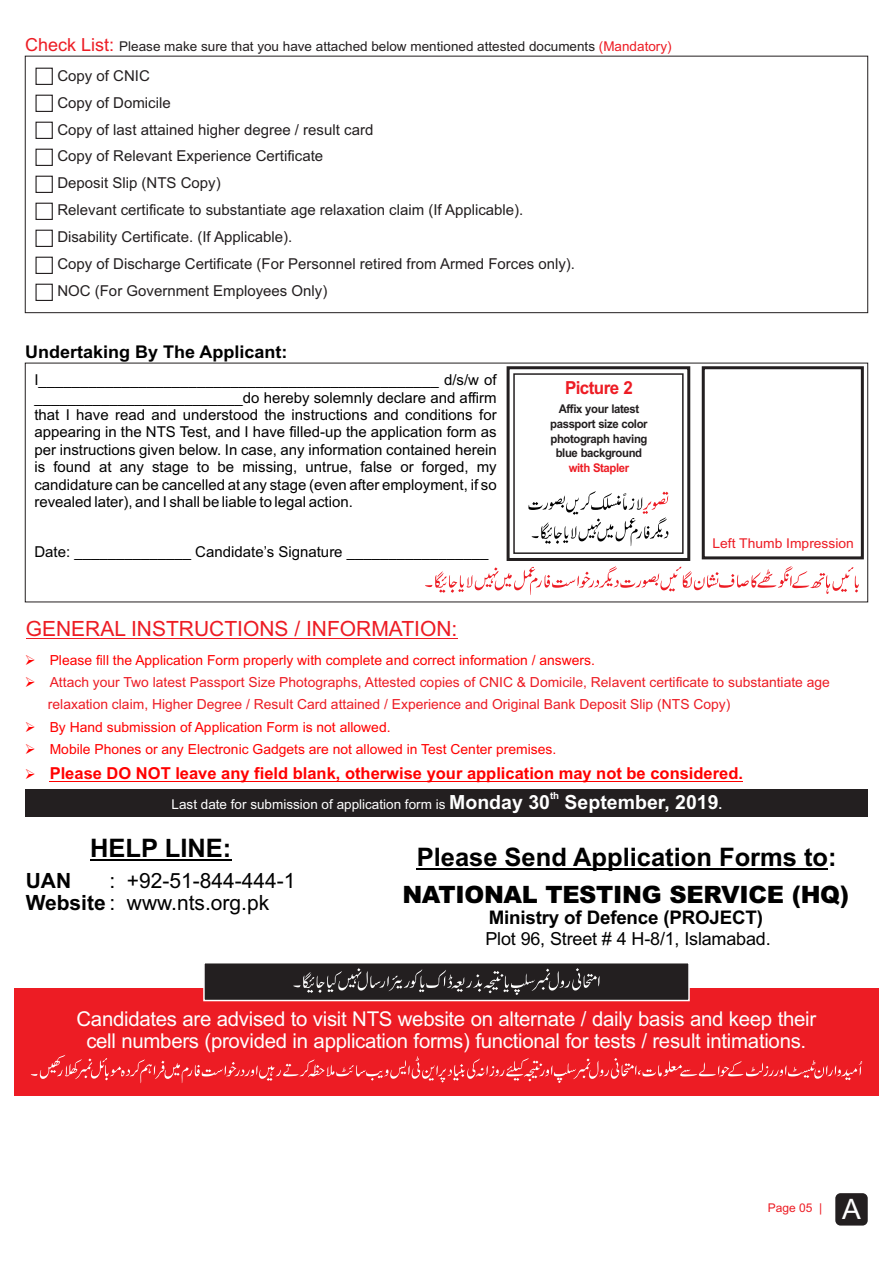
<style>
.page{position:relative;width:893px;height:1263px;background:#fff}
.page>*{position:absolute;margin:0;border:0;box-sizing:border-box;transform-origin:0 0}
.t1{font:28.2px "Arial";color:#fff}
.t2{font:700 25.5px "Arial";color:#000}
.t3{font:900 23.85px "Arial";letter-spacing:-.015em;color:#000}
.t4{font:21px/22.5px "Arial";color:#000}
.t5{font:21px "Arial";color:#ed1c24}
.t6{font:20.4px/22.8px "Arial";letter-spacing:-.015em;color:#fff;text-align:center}
.t7{font:700 18.75px "Arial";letter-spacing:-.01em;color:#000}
.t8{font:18px "Arial";letter-spacing:-.01em;color:#000}
.t9{font:700 18px "Arial";letter-spacing:-.035em;color:#ed1c24;scale:.94 1}
.t10{font:700 17.55px "Arial";color:#000}
.t11{font:700 16.5px "Arial";color:#f00}
.t12{font:15px/17.4px "Arial";color:#000;text-align:justify}
.t13{font:15px/27px "Arial";color:#231f20}
.t14{font:13.8px/22.2px "Arial";color:#ed1c24}
.t15{font:13.8px "Arial";color:#f00}
.t16{font:13.5px "Arial";color:#231f20}
.t17{font:13.5px "Arial";color:#fff}
.t18{font:13.5px "Arial";color:#ed1c24}
.t19{font:700 12px/14.5px "Arial";letter-spacing:-.035em;color:#231f20;text-align:center;scale:.94 1}
.t20{font:700 12px "Arial";letter-spacing:-.035em;color:#ed1c24;scale:.94 1}
.t21{font:12px "Arial";color:#ed1c24}
.t22{font:700 9.75px "Arial";color:#fff}
.s1{font-size:18px;color:#ed1c24}
.s2{color:#ed1c24}
.s3{font-weight:700;font-size:19.5px}
.s4{font-weight:700}
</style>
<div class="page">
<hr style="left:50px;top:781px;width:693px;height:1px;background:#f00">
<hr style="left:26px;top:638px;width:431px;height:1px;background:#ed1c24">
<div style="left:25px;top:789px;width:843px;height:27px;background:#231f20"></div>
<hr style="left:417px;top:869px;width:411px;height:1px;background:#000">
<hr style="left:90px;top:859px;width:141px;height:1px;background:#000">
<div style="left:14px;top:988px;width:864px;height:108px;background:#ed1c24"></div>
<div style="left:25px;top:56px;width:843px;height:257px;border:1px solid #231f20"></div>
<div style="left:35px;top:95px;width:18px;height:17px;border:1px solid #231f20"></div>
<div style="left:35px;top:122px;width:18px;height:17px;border:1px solid #231f20"></div>
<div style="left:35px;top:149px;width:18px;height:17px;border:1px solid #231f20"></div>
<div style="left:35px;top:176px;width:18px;height:17px;border:1px solid #231f20"></div>
<div style="left:35px;top:68px;width:18px;height:17px;border:1px solid #231f20"></div>
<div style="left:35px;top:203px;width:18px;height:17px;border:1px solid #231f20"></div>
<div style="left:35px;top:230px;width:18px;height:17px;border:1px solid #231f20"></div>
<div style="left:35px;top:257px;width:18px;height:17px;border:1px solid #231f20"></div>
<div style="left:35px;top:284px;width:18px;height:17px;border:1px solid #231f20"></div>
<div style="left:835px;top:1193px;width:33px;height:32px;background:#231f20;border-radius:5px"></div>
<div style="left:702px;top:366px;width:162px;height:193px;border:3px solid #231f20"></div>
<svg style="left:425px;top:366px;width:434px;height:229px"></svg>
<svg style="left:203px;top:963px;width:487px;height:39px;background:#3d3637"></svg>
<svg style="left:31px;top:1055px;width:831px;height:28px"></svg>
<p class="t16" style="left:25px;top:41px;width:648px"><span class="s1">Check List:</span> Please make sure that you have attached below mentioned attested documents <span class="s2">(Mandatory)</span></p>
<p class="t13" style="left:57px;top:64px;width:317px">Copy of CNIC<br>Copy of Domicile<br>Copy of last attained higher degree / result card</p>
<p class="t13" style="left:57px;top:171px;width:468px">Deposit Slip (NTS Copy)<br>Relevant certificate to substantiate age relaxation claim (If Applicable).</p>
<p class="t13" style="left:57px;top:144px;width:267px">Copy of Relevant Experience Certificate</p>
<p class="t13" style="left:57px;top:225px;width:519px">Disability Certificate. (If Applicable).<br>Copy of Discharge Certificate (For Personnel retired from Armed Forces only).<br>NOC (For Government Employees Only)</p>
<p class="t10" style="left:25px;top:345px;width:264px">Undertaking By The Applicant:</p>
<p class="t12" style="left:34px;top:373px;width:464px">I________________________________________________ d/s/w of _________________________do hereby solemnly declare and affirm that I have read and understood the instructions and conditions for appearing in the NTS Test, and I have filled-up the application form as per instructions given below. In case, any information contained herein is found at any stage to be missing, untrue, false or forged, my candidature can be cancelled at any stage (even after employment, if so revealed later), and I shall be liable to legal action.</p>
<p class="t12" style="left:34px;top:545px;width:456px">Date: ______________ Candidate’s Signature _________________</p>
<h3 class="t5" style="left:26px;top:621px;width:433px">GENERAL INSTRUCTIONS / INFORMATION:</h3>
<p class="t9" style="left:565px;top:381px;width:74px">Picture 2</p>
<p class="t19" style="left:550px;top:403px;width:105px">Affix your latest passport size color photograph having blue background</p>
<p class="t20" style="left:569px;top:463px;width:66px">with Stapler</p>
<p class="t15" style="left:25px;top:655px;width:572px">➢ Please fill the Application Form properly with complete and correct information / answers.</p>
<p class="t18" style="left:713px;top:538px;width:143px">Left Thumb Impression</p>
<p class="t14" style="left:48px;top:672px;width:783px">Attach your Two latest Passport Size Photographs, Attested copies of CNIC &amp; Domicile, Relavent certificate to substantiate age relaxation claim, Higher Degree / Result Card attained / Experience and Original Bank Deposit Slip (NTS Copy)</p>
<p class="t15" style="left:25px;top:721px;width:367px">➢ By Hand submission of Application Form is not allowed.</p>
<p class="t15" style="left:25px;top:744px;width:533px">➢ Mobile Phones or any Electronic Gadgets are not allowed in Test Center premises.</p>
<p class="t11" style="left:25px;top:767px;width:720px">➢ Please DO NOT leave any field blank, otherwise your application may not be considered.</p>
<p class="t22" style="left:550px;top:792px;width:11px">th</p>
<p class="t17" style="left:172px;top:799px;width:552px">Last date for submission of application form is <span class="s3">Monday 30 September, 2019</span><span class="s4">.</span></p>
<h2 class="t2" style="left:90px;top:838px;width:143px">HELP LINE:</h2>
<h3 class="t4" style="left:26px;top:871px;width:245px"><span class="s4">UAN<br>Website</span> : www.nts.org.pk</h3>
<h2 class="t2" style="left:417px;top:848px;width:421px">Please Send Application Forms to:</h2>
<h3 class="t3" style="left:403px;top:885px;width:448px">NATIONAL TESTING SERVICE (HQ)</h3>
<p class="t7" style="left:489px;top:910px;width:276px">Ministry of Defence (PROJECT)</p>
<p class="t8" style="left:485px;top:932px;width:287px">Plot 96, Street # 4 H-8/1, Islamabad.</p>
<h3 class="t4" style="left:109px;top:871px;width:188px">: +92-51-844-444-1</h3>
<h3 class="t6" style="left:76px;top:1009px;width:741px">Candidates are advised to visit NTS website on alternate / daily basis and keep their cell numbers (provided in application forms) functional for tests / result intimations.</h3>
<p class="t21" style="left:768px;top:1204px;width:56px">Page 05 |</p>
<h1 class="t1" style="left:842px;top:1199px;width:20px">A</h1>
</div>
